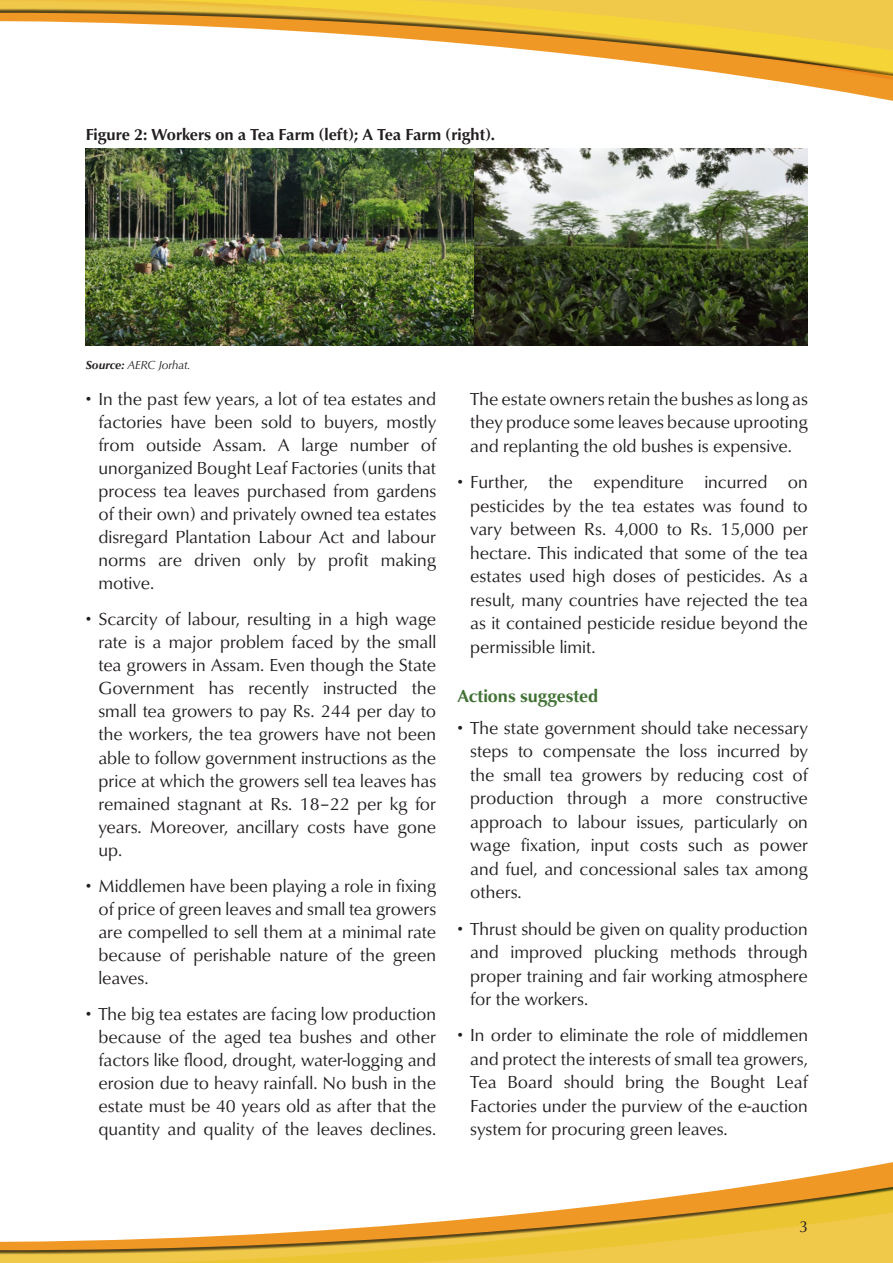
<style>
.page{position:relative;width:893px;height:1263px;background:#fff}
.page>*{position:absolute;margin:0;border:0;box-sizing:border-box;transform-origin:0 0}
.t1{font:18px/23.1px "Classico URW";color:#231f20;text-align:justify}
.Heading_1{font:700 18px "Classico URW";color:#427236}
.Table_Text{font:700 16.5px "Classico URW";color:#231f20}
.t2{font:16.5px "Classico URW";color:#231f20}
.FIGURE_CAPTION{font:italic 12px "Classico URW";color:#231f20}
.s1{font-weight:700}
</style>
<div class="page">
<div style="left:0;top:0;width:893px;height:94px;background:#231f20;opacity:.75"></div>
<div style="left:0;top:1168px;width:893px;height:95px;background:#231f20;opacity:.75"></div>
<div style="left:0;top:0;width:893px;height:84px;background:#231f20;opacity:.5"></div>
<svg style="left:0;top:0;width:893px;height:79px"></svg>
<svg style="left:0;top:1184px;width:893px;height:79px"></svg>
<img style="left:86px;top:148px;width:722px;height:198px">
<p class="Table_Text" style="left:86px;top:124px;width:411px">Figure 2: Workers on a Tea Farm (left); A Tea Farm (right).</p>
<p class="FIGURE_CAPTION" style="left:86px;top:357px;width:106px"><span class="s1">Source:</span> AERC Jorhat.</p>
<p class="t1" style="left:98px;top:387px;width:339px;text-indent:-13px">• In the past few years, a lot of tea estates and factories have been sold to buyers, mostly from outside Assam. A large number of unorganized Bought Leaf Factories (units that process tea leaves purchased from gardens of their own) and privately owned tea estates disregard Plantation Labour Act and labour norms are driven only by profit making motive.</p>
<p class="t1" style="left:98px;top:608px;width:339px;text-indent:-13px">• Scarcity of labour, resulting in a high wage rate is a major problem faced by the small tea growers in Assam. Even though the State Government has recently instructed the small tea growers to pay Rs. 244 per day to the workers, the tea growers have not been able to follow government instructions as the price at which the growers sell tea leaves has remained stagnant at Rs. 18–22 per kg for years. Moreover, ancillary costs have gone up.</p>
<p class="t1" style="left:98px;top:874px;width:339px;text-indent:-13px">• Middlemen have been playing a role in fixing of price of green leaves and small tea growers are compelled to sell them at a minimal rate because of perishable nature of the green leaves.</p>
<p class="t1" style="left:98px;top:1002px;width:339px;text-indent:-13px">• The big tea estates are facing low production because of the aged tea bushes and other factors like flood, drought, water-logging and erosion due to heavy rainfall. No bush in the estate must be 40 years old as after that the quantity and quality of the leaves declines.</p>
<p class="t1" style="left:470px;top:387px;width:339px;line-height:23.5px">The estate owners retain the bushes as long as they produce some leaves because uprooting and replanting the old bushes is expensive.</p>
<p class="t1" style="left:470px;top:470px;width:339px;line-height:23.5px;text-indent:-13px">• Further, the expenditure incurred on pesticides by the tea estates was found to vary between Rs. 4,000 to Rs. 15,000 per hectare. This indicated that some of the tea estates used high doses of pesticides. As a result, many countries have rejected the tea as it contained pesticide residue beyond the permissible limit.</p>
<p class="Heading_1" style="left:457px;top:684px;width:142px">Actions suggested</p>
<p class="t1" style="left:470px;top:716px;width:339px;line-height:23.5px;text-indent:-13px">• The state government should take necessary steps to compensate the loss incurred by the small tea growers by reducing cost of production through a more constructive approach to labour issues, particularly on wage fixation, input costs such as power and fuel, and concessional sales tax among others.</p>
<p class="t1" style="left:470px;top:917px;width:339px;line-height:23.5px;text-indent:-13px">• Thrust should be given on quality production and improved plucking methods through proper training and fair working atmosphere for the workers.</p>
<p class="t1" style="left:470px;top:1024px;width:339px;line-height:23.5px;text-indent:-13px">• In order to eliminate the role of middlemen and protect the interests of small tea growers, Tea Board should bring the Bought Leaf Factories under the purview of the e-auction system for procuring green leaves.</p>
<p class="t2" style="left:799px;top:1216px;width:11px">3</p>
</div>
